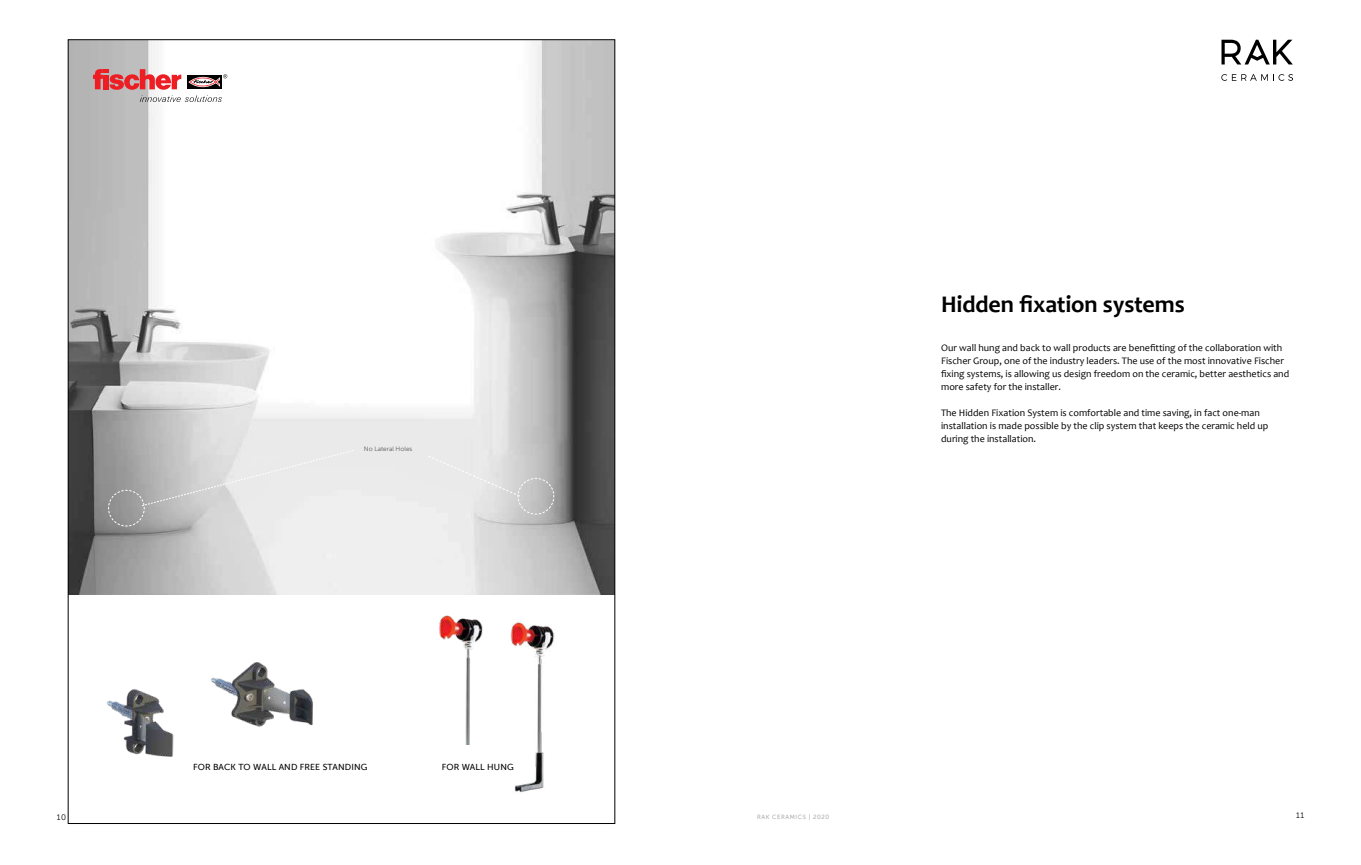
<style>
.page{position:relative;width:1361px;height:865px;background:#fff}
.page>*{position:absolute;margin:0;border:0;box-sizing:border-box;transform-origin:0 0}
.t1{font:700 24px "Candara";letter-spacing:-.01em;color:#000}
.t2{font:10px/13px "Candara";color:#000}
.t3{font:8.7px "Museo Sans 500";letter-spacing:.01em;color:#000}
.t4{font:8px "Museo Sans 300";color:#000}
.t5{font:6.4px "Museo Sans 300";color:#58595b}
.t6{font:6px "Museo Sans 300";letter-spacing:.1em;color:#919396}
</style>
<div class="page">
<img style="left:70px;top:42px;width:543px;height:552px">
<svg style="left:1221px;top:74px;width:72px;height:7px"></svg>
<svg style="left:1221px;top:40px;width:72px;height:24px"></svg>
<svg style="left:427px;top:455px;width:127px;height:60px;background:#dbdbdb"></svg>
<svg style="left:108px;top:449px;width:246px;height:78px;background:#d2d2d2"></svg>
<svg style="left:93px;top:69px;width:134px;height:33px"></svg>
<img style="left:514px;top:625px;width:41px;height:167px">
<img style="left:439px;top:615px;width:86px;height:130px">
<img style="left:106px;top:662px;width:207px;height:95px">
<p class="t5" style="left:364px;top:445px;width:50px">No Lateral Holes</p>
<p class="t3" style="left:193px;top:762px;width:176px">FOR BACK TO WALL AND FREE STANDING</p>
<p class="t3" style="left:442px;top:762px;width:73px">FOR WALL HUNG</p>
<h1 class="t1" style="left:941px;top:289px;width:245px">Hidden fixation systems</h1>
<p class="t2" style="left:941px;top:341px;width:349px">Our wall hung and back to wall products are benefitting of the collaboration with Fischer Group, one of the industry leaders. The use of the most innovative Fischer fixing systems, is allowing us design freedom on the ceramic, better aesthetics and more safety for the installer.</p>
<p class="t2" style="left:941px;top:406px;width:329px">The Hidden Fixation System is comfortable and time saving, in fact one-man installation is made possible by the clip system that keeps the ceramic held up during the installation.</p>
<p class="t4" style="left:57px;top:812px;width:11px">10</p>
<p class="t6" style="left:757px;top:814px;width:74px">RAK CERAMICS | 2020</p>
<p class="t4" style="left:1296px;top:811px;width:10px">11</p>
</div>
